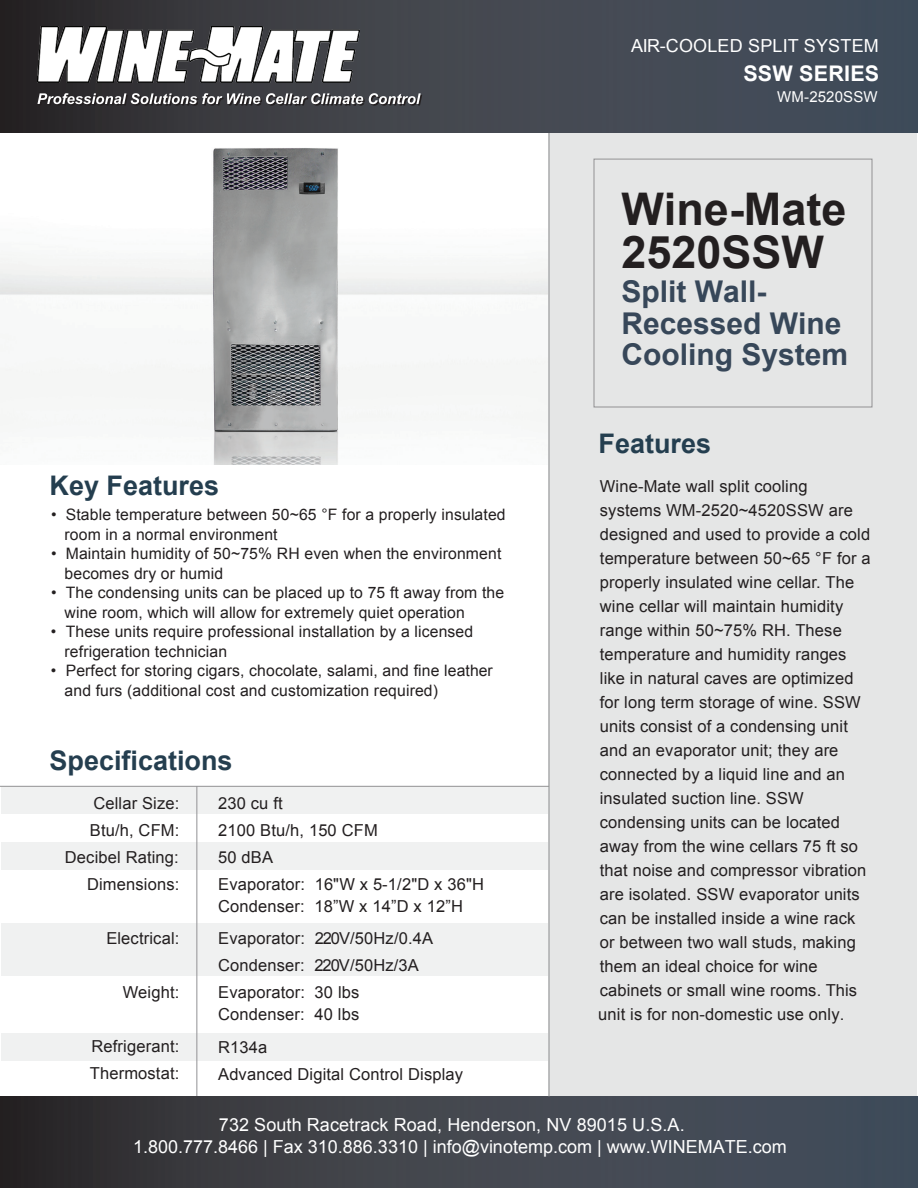
<style>
.page{position:relative;width:918px;height:1188px;background:#fff}
.page>*{position:absolute;margin:0;border:0;box-sizing:border-box;transform-origin:0 0}
.t1{font:700 45px/42.6px "Arial";color:#231f20}
.t2{font:700 30px/31.5px "Arial";color:#374759}
.t3{font:700 27px "Arial";color:#243e4f}
.t4{font:700 21.6px "Arial";letter-spacing:.01em;color:#fff}
.t5{font:18px/21.6px "Arial";letter-spacing:.005em;color:#fff}
.t6{font:16.5px/24px "Arial";letter-spacing:.01em;color:#231f20}
.t7{font:15.75px/19.5px "Arial";letter-spacing:.01em;color:#231f20}
.t8{font:15px "Arial";letter-spacing:.01em;color:#fff}
</style>
<div class="page">
<img style="left:0;top:132px;width:548px;height:333px">
<div style="left:1px;top:787px;width:551px;height:27px;background:#f0f1f1"></div>
<div style="left:1px;top:923px;width:551px;height:53px;background:#f0f1f1"></div>
<div style="left:1px;top:842px;width:551px;height:28px;background:#f0f1f1"></div>
<div style="left:1px;top:1033px;width:551px;height:28px;background:#f0f1f1"></div>
<div style="left:548px;top:132px;width:368px;height:964px;background:#e5e6e6"></div>
<svg style="left:0;top:0;width:918px;height:132px;background:#3f434c"></svg>
<div style="left:0;top:1096px;width:918px;height:92px;background:linear-gradient(to right,#332f30,#495463)"></div>
<img style="left:38px;top:27px;width:321px;height:56px">
<svg style="left:37px;top:93px;width:385px;height:13px"></svg>
<div style="left:594px;top:159px;width:278px;height:248px;border:1px solid #929294"></div>
<hr style="left:196px;top:786px;width:1px;height:310px;background:#929294">
<hr style="left:0;top:786px;width:549px;height:1px;background:#929294">
<hr style="left:549px;top:133px;width:1px;height:964px;background:#929294">
<p class="t5" style="left:631px;top:35px;width:249px">AIR-COOLED SPLIT SYSTEM</p>
<h3 class="t4" style="left:743px;top:59px;width:137px">SSW SERIES</h3>
<p class="t8" style="left:777px;top:87px;width:102px">WM-2520SSW</p>
<h1 class="t1" style="left:622px;top:190px;width:227px">Wine-Mate<br>2520SSW</h1>
<h2 class="t2" style="left:622px;top:277px;width:228px">Split Wall-<br>Recessed Wine<br>Cooling System</h2>
<h3 class="t3" style="left:50px;top:468px;width:171px">Key Features</h3>
<p class="t7" style="left:65px;top:505px;width:443px;text-indent:-14px">• Stable temperature between 50~65 °F for a properly insulated room in a normal environment</p>
<p class="t7" style="left:65px;top:544px;width:438px;text-indent:-14px">• Maintain humidity of 50~75% RH even when the environment becomes dry or humid</p>
<p class="t7" style="left:65px;top:583px;width:441px;text-indent:-14px">• The condensing units can be placed up to 75 ft away from the wine room, which will allow for extremely quiet operation</p>
<p class="t7" style="left:65px;top:622px;width:410px;text-indent:-14px">• These units require professional installation by a licensed refrigeration technician</p>
<p class="t7" style="left:65px;top:661px;width:430px;text-indent:-14px">• Perfect for storing cigars, chocolate, salami, and fine leather and furs (additional cost and customization required)</p>
<h3 class="t3" style="left:50px;top:743px;width:185px">Specifications</h3>
<p class="t6" style="left:93px;top:791px;width:88px">Cellar Size:</p>
<p class="t6" style="left:218px;top:791px;width:66px">230 cu ft</p>
<p class="t6" style="left:65px;top:817px;width:116px;line-height:27px;text-align:right">Btu/h, CFM:<br>Decibel Rating:</p>
<p class="t6" style="left:218px;top:817px;width:161px;line-height:27px">2100 Btu/h, 150 CFM<br>50 dBA</p>
<p class="t6" style="left:87px;top:872px;width:94px">Dimensions:</p>
<p class="t6" style="left:106px;top:926px;width:75px">Electrical:</p>
<p class="t6" style="left:123px;top:980px;width:58px">Weight:</p>
<p class="t6" style="left:90px;top:1033px;width:91px;line-height:27px">Refrigerant:<br>Thermostat:</p>
<p class="t6" style="left:218px;top:873px;width:267px;line-height:22.5px">Evaporator: 16"W x 5-1/2"D x 36"H<br>Condenser: 18”W x 14”D x 12”H</p>
<p class="t6" style="left:218px;top:925px;width:217px;line-height:27px">Evaporator: 220V/50Hz/0.4A<br>Condenser: 220V/50Hz/3A<br>Evaporator: 30 lbs</p>
<p class="t6" style="left:218px;top:998px;width:143px;line-height:33px">Condenser: 40 lbs<br>R134a</p>
<p class="t6" style="left:218px;top:1063px;width:246px">Advanced Digital Control Display</p>
<h3 class="t3" style="left:599px;top:426px;width:114px">Features</h3>
<p class="t6" style="left:598px;top:474px;width:274px">Wine-Mate wall split cooling systems WM-2520~4520SSW are designed and used to provide a cold temperature between 50~65 °F for a properly insulated wine cellar. The wine cellar will maintain humidity range within 50~75% RH. These temperature and humidity ranges like in natural caves are optimized for long term storage of wine. SSW units consist of a condensing unit and an evaporator unit; they are connected by a liquid line and an insulated suction line. SSW condensing units can be located away from the wine cellars 75 ft so that noise and compressor vibration are isolated. SSW evaporator units can be installed inside a wine rack or between two wall studs, making them an ideal choice for wine cabinets or small wine rooms. This unit is for non-domestic use only.</p>
<p class="t5" style="left:133px;top:1114px;width:655px;text-indent:86px">732 South Racetrack Road, Henderson, NV 89015 U.S.A.<br>1.800.777.8466 | Fax 310.886.3310 | info@vinotemp.com | www.WINEMATE.com</p>
</div>
